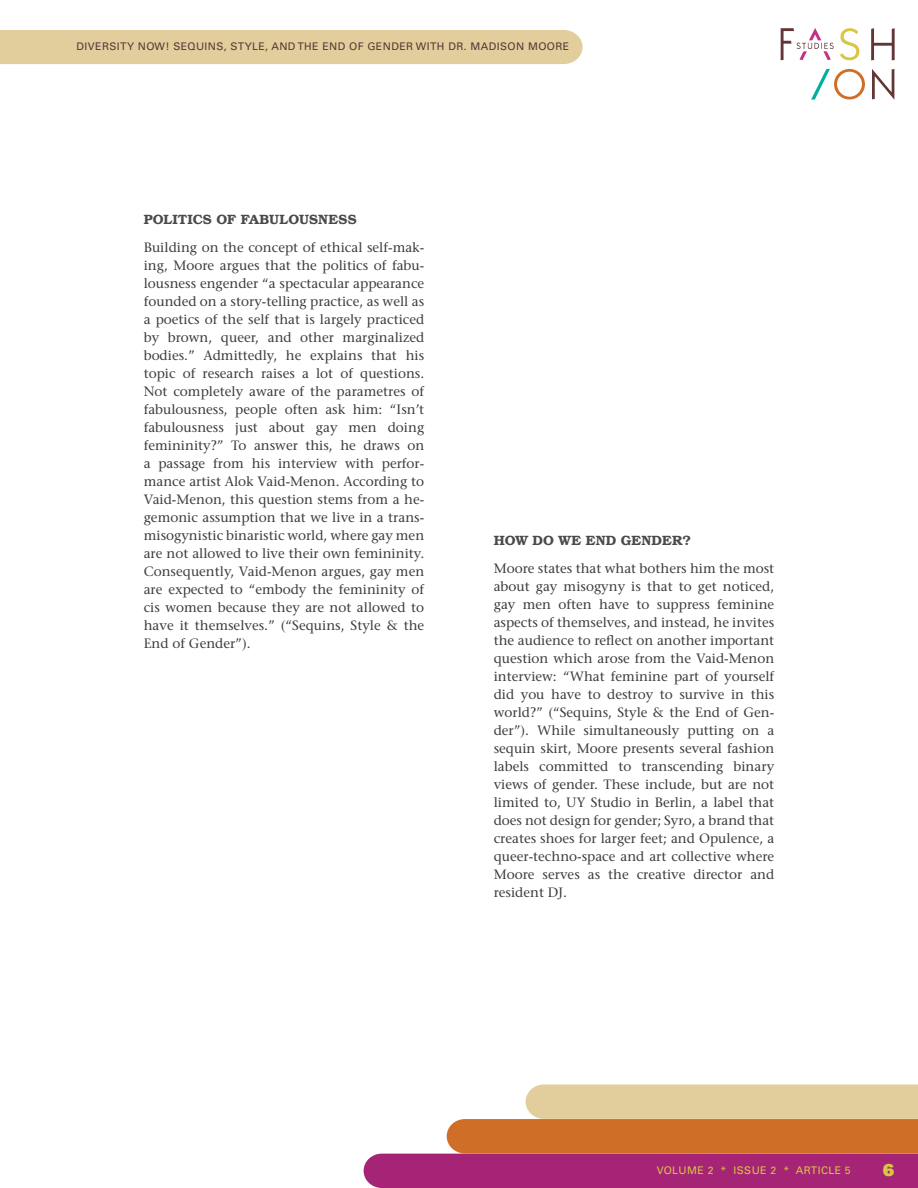
<style>
.page{position:relative;width:918px;height:1188px;background:#fff}
.page>*{position:absolute;margin:0;border:0;box-sizing:border-box;transform-origin:0 0}
.t1{font:16.5px "Univers LT Std X Black";color:#d8c742}
.t2{font:13.5px/18px "Stone Serif";color:#3c3c3c}
.t3{font:10.5px "Univers LT Std";letter-spacing:.04em;color:#553735}
.t4{font:10.5px "Univers LT Std";letter-spacing:.04em;color:#d8c742}
.s1{font-family:"Bookman Std";font-weight:600;color:#4a4a4a}
</style>
<div class="page">
<svg style="left:364px;top:1085px;width:554px;height:103px"></svg>
<div style="left:0;top:30px;width:583px;height:34px;background:#e1ce9c"></div>
<svg style="left:871px;top:28px;width:24px;height:32px"></svg>
<svg style="left:872px;top:69px;width:23px;height:31px"></svg>
<svg style="left:840px;top:28px;width:20px;height:32px"></svg>
<svg style="left:811px;top:69px;width:54px;height:31px"></svg>
<svg style="left:781px;top:28px;width:53px;height:32px"></svg>
<p class="t3" style="left:76px;top:40px;width:494px">DIVERSITY NOW! SEQUINS, STYLE, AND THE END OF GENDER WITH DR. MADISON MOORE</p>
<p class="t2" style="left:144px;top:205px;width:282px;line-height:28.5px"><span class="s1">POLITICS OF FABULOUSNESS<br></span>Building on the concept of ethical self-mak-</p>
<p class="t2" style="left:144px;top:257px;width:282px;text-align:justify">ing, Moore argues that the politics of fabu&shy;lousness engender “a spectacular appearance founded on a story-telling practice, as well as a poetics of the self that is largely practiced by brown, queer, and other marginalized bodies.” Admittedly, he explains that his topic of research raises a lot of questions.<br>Not completely aware of the parametres of fabulousness, people often ask him: “Isn’t fabulousness just about gay men doing femininity?” To answer this, he draws on a passage from his interview with perfor&shy;mance artist Alok Vaid-Menon. According to Vaid-Menon, this question stems from a he&shy;gemonic assumption that we live in a trans&shy;misogynistic binaristic world, where gay men are not allowed to live their own femininity.<br>Consequently, Vaid-Menon argues, gay men are expected to “embody the femininity of cis women because they are not allowed to have it themselves.” (“Sequins, Style &amp; the End of Gender”).</p>
<p class="t2" style="left:494px;top:526px;width:282px;line-height:28.5px"><span class="s1">HOW DO WE END GENDER?<br></span>Moore states that what bothers him the most</p>
<p class="t2" style="left:494px;top:578px;width:282px;text-align:justify">about gay misogyny is that to get noticed, gay men often have to suppress feminine aspects of themselves, and instead, he invites the audience to reflect on another important question which arose from the Vaid-Menon interview: “What feminine part of yourself did you have to destroy to survive in this world?” (“Sequins, Style &amp; the End of Gen&shy;der”). While simultaneously putting on a sequin skirt, Moore presents several fashion labels committed to transcending binary views of gender. These include, but are not limited to, UY Studio in Berlin, a label that does not design for gender; Syro, a brand that creates shoes for larger feet; and Opulence, a queer-techno-space and art collective where Moore serves as the creative director and resident DJ.</p>
<p class="t4" style="left:657px;top:1164px;width:196px">VOLUME 2 * ISSUE 2 * ARTICLE 5</p>
<p class="t1" style="left:883px;top:1159px;width:13px">6</p>
</div>
